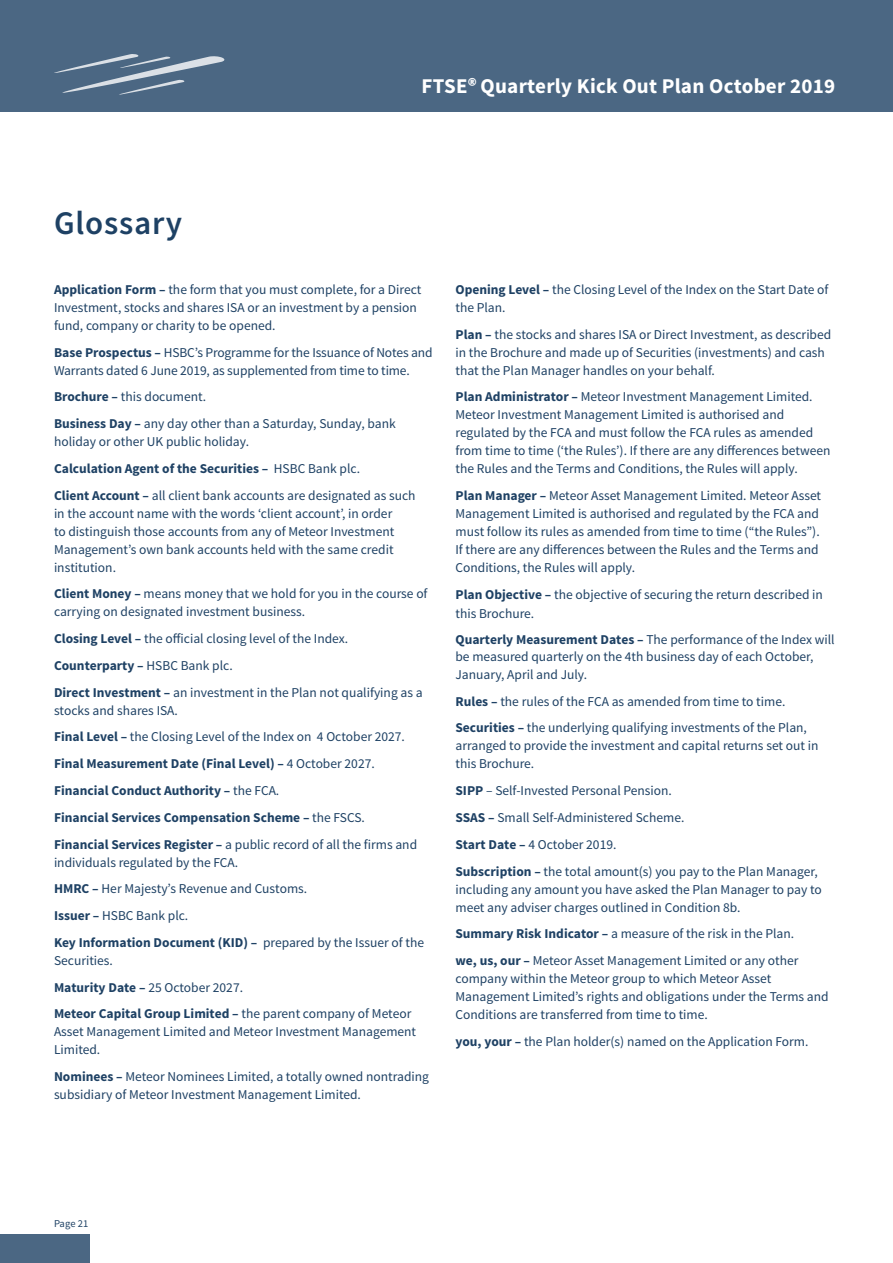
<style>
.page{position:relative;width:893px;height:1263px;background:#fff}
.page>*{position:absolute;margin:0;border:0;box-sizing:border-box;transform-origin:0 0}
.Heading{font:600 33px "Source Sans Pro";letter-spacing:.025em;color:#1e4164}
.t1{font:700 21px "Source Sans Pro";letter-spacing:.01em;color:#fff}
.Body_Text{font:13.5px/18px "Source Sans Pro";color:#1e4164}
.Body_Text-2{font:700 13.5px "Source Sans Pro";color:#1e4164}
.t2{font:10.5px "Source Sans Pro";letter-spacing:.005em;color:#1e4164}
.s1{font-family:"ITC Stone Sans Com"}
.s2{font-weight:700}
.s3{font-weight:400}
</style>
<div class="page">
<div style="left:0;top:0;width:893px;height:112px;background:#4b6783"></div>
<svg style="left:54px;top:54px;width:171px;height:41px"></svg>
<div style="left:0;top:1234px;width:89px;height:29px;background:#4b6783"></div>
<p class="Heading" style="left:54px;top:202px;width:130px">Glossary</p>
<h2 class="t1" style="left:422px;top:73px;width:415px">FTSE<span class="s1">®</span> Quarterly Kick Out Plan October 2019</h2>
<p class="Body_Text" style="left:54px;top:281px;width:369px"><span class="s2">Application Form –</span> the form that you must complete, for a Direct<br>Investment, stocks and shares ISA or an investment by a pension fund, company or charity to be opened.</p>
<p class="Body_Text" style="left:54px;top:343px;width:380px"><span class="s2">Base Prospectus –</span> HSBC’s Programme for the Issuance of Notes and<br>Warrants dated 6 June 2019, as supplemented from time to time.</p>
<p class="Body_Text" style="left:54px;top:388px;width:154px"><span class="s2">Brochure –</span> this document.</p>
<p class="Body_Text" style="left:54px;top:415px;width:343px"><span class="s2">Business Day –</span> any day other than a Saturday, Sunday, bank holiday or other UK public holiday.</p>
<p class="Body_Text-2" style="left:54px;top:460px;width:308px">Calculation Agent of the Securities – <span class="s3">HSBC Bank plc.</span></p>
<p class="Body_Text" style="left:54px;top:486px;width:363px"><span class="s2">Client Account –</span> all client bank accounts are designated as such in the account name with the words ‘client account’, in order<br>to distinguish those accounts from any of Meteor Investment Management’s own bank accounts held with the same credit institution.</p>
<p class="Body_Text" style="left:54px;top:585px;width:375px"><span class="s2">Client Money –</span> means money that we hold for you in the course of carrying on designated investment business.</p>
<p class="Body_Text" style="left:54px;top:630px;width:296px"><span class="s2">Closing Level –</span> the official closing level of the Index.</p>
<p class="Body_Text-2" style="left:54px;top:657px;width:180px">Counterparty – <span class="s3">HSBC Bank plc.</span></p>
<p class="Body_Text" style="left:54px;top:683px;width:370px"><span class="s2">Direct Investment –</span> an investment in the Plan not qualifying as a stocks and shares ISA.</p>
<p class="Body_Text" style="left:54px;top:728px;width:352px"><span class="s2">Final Level –</span> the Closing Level of the Index on 4 October 2027.</p>
<p class="Body_Text-2" style="left:54px;top:755px;width:322px">Final Measurement Date (Final Level) – <span class="s3">4 October 2027.</span></p>
<p class="Body_Text-2" style="left:54px;top:782px;width:227px">Financial Conduct Authority – <span class="s3">the FCA.</span></p>
<p class="Body_Text-2" style="left:54px;top:808px;width:312px">Financial Services Compensation Scheme – <span class="s3">the FSCS.</span></p>
<p class="Body_Text" style="left:54px;top:835px;width:365px"><span class="s2">Financial Services Register –</span> a public record of all the firms and individuals regulated by the FCA.</p>
<p class="Body_Text" style="left:54px;top:880px;width:255px"><span class="s2">HMRC –</span> Her Majesty’s Revenue and Customs.</p>
<p class="Body_Text" style="left:54px;top:907px;width:136px"><span class="s2">Issuer –</span> HSBC Bank plc.</p>
<p class="Body_Text" style="left:54px;top:933px;width:372px"><span class="s2">Key Information Document (KID) –</span> prepared by the Issuer of the<br>Securities.</p>
<p class="Body_Text" style="left:54px;top:978px;width:191px"><span class="s2">Maturity Date –</span> 25 October 2027.</p>
<p class="Body_Text" style="left:54px;top:1005px;width:364px"><span class="s2">Meteor Capital Group Limited –</span> the parent company of Meteor<br>Asset Management Limited and Meteor Investment Management<br>Limited.</p>
<p class="Body_Text" style="left:54px;top:1068px;width:377px"><span class="s2">Nominees –</span> Meteor Nominees Limited, a totally owned nontrading subsidiary of Meteor Investment Management Limited.</p>
<p class="Body_Text" style="left:455px;top:281px;width:374px"><span class="s2">Opening Level –</span> the Closing Level of the Index on the Start Date of the Plan.</p>
<p class="Body_Text" style="left:455px;top:325px;width:377px"><span class="s2">Plan –</span> the stocks and shares ISA or Direct Investment, as described in the Brochure and made up of Securities (investments) and cash that the Plan Manager handles on your behalf.</p>
<p class="Body_Text" style="left:455px;top:388px;width:376px"><span class="s2">Plan Administrator –</span> Meteor Investment Management Limited.<br>Meteor Investment Management Limited is authorised and regulated by the FCA and must follow the FCA rules as amended from time to time (‘the Rules’). If there are any differences between the Rules and the Terms and Conditions, the Rules will apply.</p>
<p class="Body_Text" style="left:455px;top:487px;width:367px"><span class="s2">Plan Manager –</span> Meteor Asset Management Limited. Meteor Asset Management Limited is authorised and regulated by the FCA and must follow its rules as amended from time to time (“the Rules”).<br>If there are any differences between the Rules and the Terms and Conditions, the Rules will apply.</p>
<p class="Body_Text" style="left:455px;top:585px;width:369px;line-height:18.8px"><span class="s2">Plan Objective –</span> the objective of securing the return described in this Brochure.</p>
<p class="Body_Text" style="left:455px;top:632px;width:381px;line-height:16.5px"><span class="s2">Quarterly Measurement Dates –</span> The performance of the Index will be measured quarterly on the 4th business day of each October,</p>
<p class="Body_Text" style="left:455px;top:666px;width:133px">January, April and July.</p>
<p class="Body_Text" style="left:455px;top:692px;width:331px"><span class="s2">Rules –</span> the rules of the FCA as amended from time to time.</p>
<p class="Body_Text" style="left:455px;top:719px;width:364px"><span class="s2">Securities –</span> the underlying qualifying investments of the Plan, arranged to provide the investment and capital returns set out in this Brochure.</p>
<p class="Body_Text" style="left:455px;top:782px;width:218px"><span class="s2">SIPP</span> – Self-Invested Personal Pension.</p>
<p class="Body_Text" style="left:455px;top:809px;width:230px"><span class="s2">SSAS –</span> Small Self-Administered Scheme.</p>
<p class="Body_Text" style="left:455px;top:835px;width:162px"><span class="s2">Start Date –</span> 4 October 2019.</p>
<p class="Body_Text" style="left:455px;top:862px;width:368px"><span class="s2">Subscription –</span> the total amount(s) you pay to the Plan Manager, including any amount you have asked the Plan Manager to pay to meet any adviser charges outlined in Condition 8b.</p>
<p class="Body_Text" style="left:455px;top:925px;width:340px"><span class="s2">Summary Risk Indicator –</span> a measure of the risk in the Plan.</p>
<p class="Body_Text" style="left:455px;top:952px;width:375px"><span class="s2">we, us, our –</span> Meteor Asset Management Limited or any other company within the Meteor group to which Meteor Asset Management Limited’s rights and obligations under the Terms and Conditions are transferred from time to time.</p>
<p class="Body_Text" style="left:455px;top:1032px;width:354px"><span class="s2">you, your –</span> the Plan holder(s) named on the Application Form.</p>
<p class="t2" style="left:54px;top:1217px;width:36px">Page 21</p>
</div>
